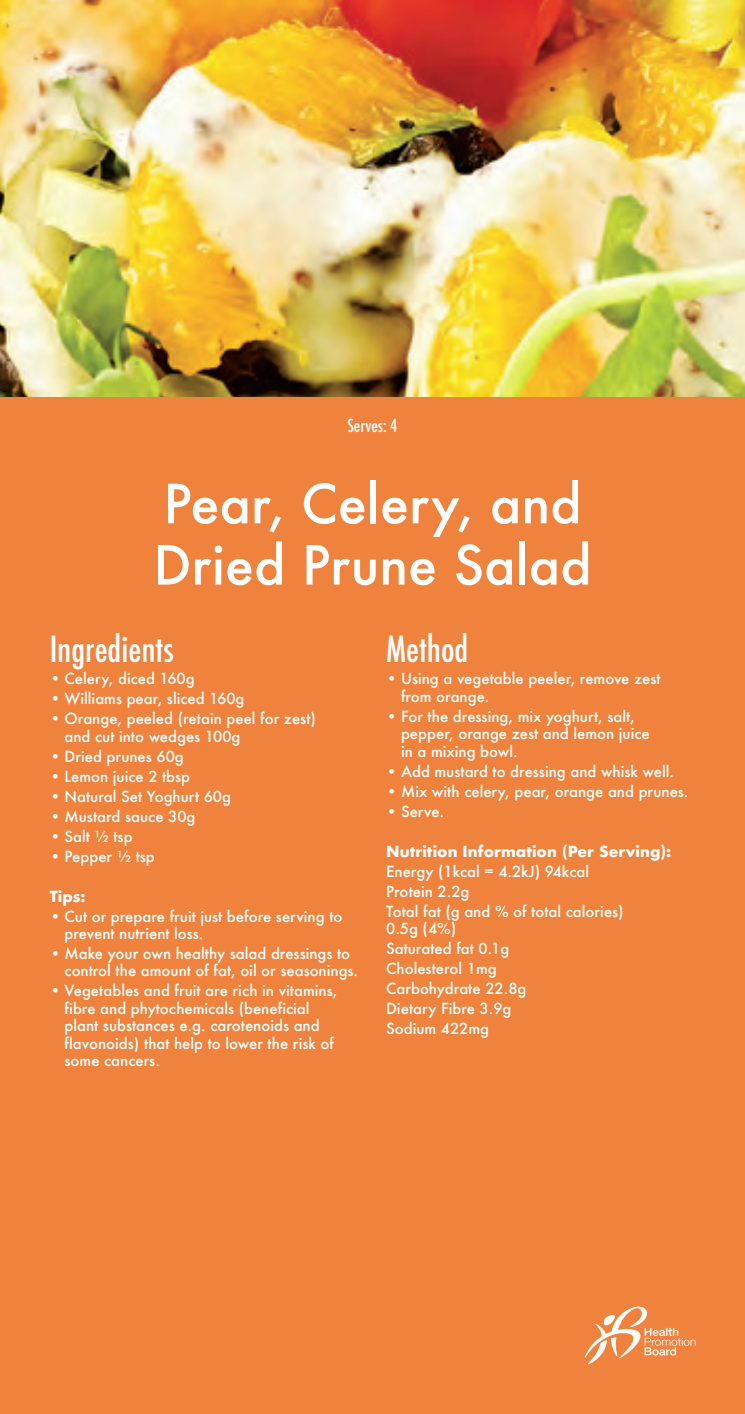
<style>
.page{position:relative;width:745px;height:1414px;background:#fff}
.page>*{position:absolute;margin:0;border:0;box-sizing:border-box;transform-origin:0 0}
.Recipe_Name{font:500 52.5px/61.2px "Futura";color:#fff}
.t1{font:500 condensed 35px "Futura";color:#fff}
.t2{font:500 condensed 17.5px "Futura";color:#fff}
.Content{font:500 14.88px/17.5px "Futura";color:#fff}
.Tips___Nutritional_I{font:500 14.88px/17.5px "Futura";color:#fff}
.Content-2{font:700 14.88px "Futura";color:#fff}
</style>
<div class="page">
<div style="left:0;top:0;width:744px;height:1414px;background:#ef833e"></div>
<img style="left:0;top:0;width:744px;height:397px">
<svg style="left:584px;top:1306px;width:111px;height:58px"></svg>
<p class="t2" style="left:347px;top:414px;width:52px">Serves: 4</p>
<p class="Recipe_Name" style="left:153px;top:472px;width:439px">Pear, Celery, and<br>Dried Prune Salad</p>
<p class="t1" style="left:50px;top:626px;width:125px">Ingredients</p>
<p class="Content" style="left:50px;top:670px;width:146px">• Celery, diced 160g</p>
<p class="Content" style="left:50px;top:690px;width:196px">• Williams pear, sliced 160g</p>
<p class="Content" style="left:64px;top:710px;width:253px;text-indent:-15px">• Orange, peeled (retain peel for zest) and cut into wedges 100g</p>
<p class="Content" style="left:50px;top:747px;width:136px">• Dried prunes 60g</p>
<p class="Content" style="left:50px;top:767px;width:142px">• Lemon juice 2 tbsp</p>
<p class="Content" style="left:50px;top:787px;width:183px">• Natural Set Yoghurt 60g</p>
<p class="Content" style="left:50px;top:807px;width:147px">• Mustard sauce 30g</p>
<p class="Content" style="left:50px;top:827px;width:84px">• Salt ½ tsp</p>
<p class="Content" style="left:50px;top:847px;width:107px">• Pepper ½ tsp</p>
<p class="Content-2" style="left:50px;top:885px;width:37px">Tips:</p>
<p class="Content" style="left:64px;top:907px;width:279px;text-indent:-15px">• Cut or prepare fruit just before serving to prevent nutrient loss.</p>
<p class="Content" style="left:64px;top:944px;width:295px;text-indent:-15px">• Make your own healthy salad dressings to control the amount of fat, oil or seasonings.</p>
<p class="Content" style="left:64px;top:982px;width:274px;text-indent:-15px">• Vegetables and fruit are rich in vitamins, fibre and phytochemicals (beneficial plant substances e.g. carotenoids and flavonoids) that help to lower the risk of some cancers.</p>
<p class="t1" style="left:386px;top:626px;width:84px">Method</p>
<p class="Content" style="left:401px;top:670px;width:261px;text-indent:-15px">• Using a vegetable peeler, remove zest from orange.</p>
<p class="Content" style="left:401px;top:707px;width:250px;text-indent:-15px">• For the dressing, mix yoghurt, salt, pepper, orange zest and lemon juice in a mixing bowl.</p>
<p class="Content" style="left:386px;top:762px;width:289px">• Add mustard to dressing and whisk well.</p>
<p class="Content" style="left:386px;top:782px;width:304px">• Mix with celery, pear, orange and prunes.</p>
<p class="Content" style="left:386px;top:802px;width:60px">• Serve.</p>
<p class="Content-2" style="left:386px;top:840px;width:286px">Nutrition Information (Per Serving):</p>
<p class="Tips___Nutritional_I" style="left:386px;top:862px;width:204px">Energy (1kcal = 4.2kJ) 94kcal</p>
<p class="Tips___Nutritional_I" style="left:386px;top:882px;width:85px">Protein 2.2g</p>
<p class="Tips___Nutritional_I" style="left:386px;top:902px;width:239px">Total fat (g and % of total calories)<br>0.5g (4%)</p>
<p class="Tips___Nutritional_I" style="left:386px;top:939px;width:124px">Saturated fat 0.1g</p>
<p class="Tips___Nutritional_I" style="left:386px;top:959px;width:112px">Cholesterol 1mg</p>
<p class="Tips___Nutritional_I" style="left:386px;top:979px;width:142px">Carbohydrate 22.8g</p>
<p class="Tips___Nutritional_I" style="left:386px;top:999px;width:127px">Dietary Fibre 3.9g</p>
<p class="Tips___Nutritional_I" style="left:386px;top:1019px;width:104px">Sodium 422mg</p>
</div>
